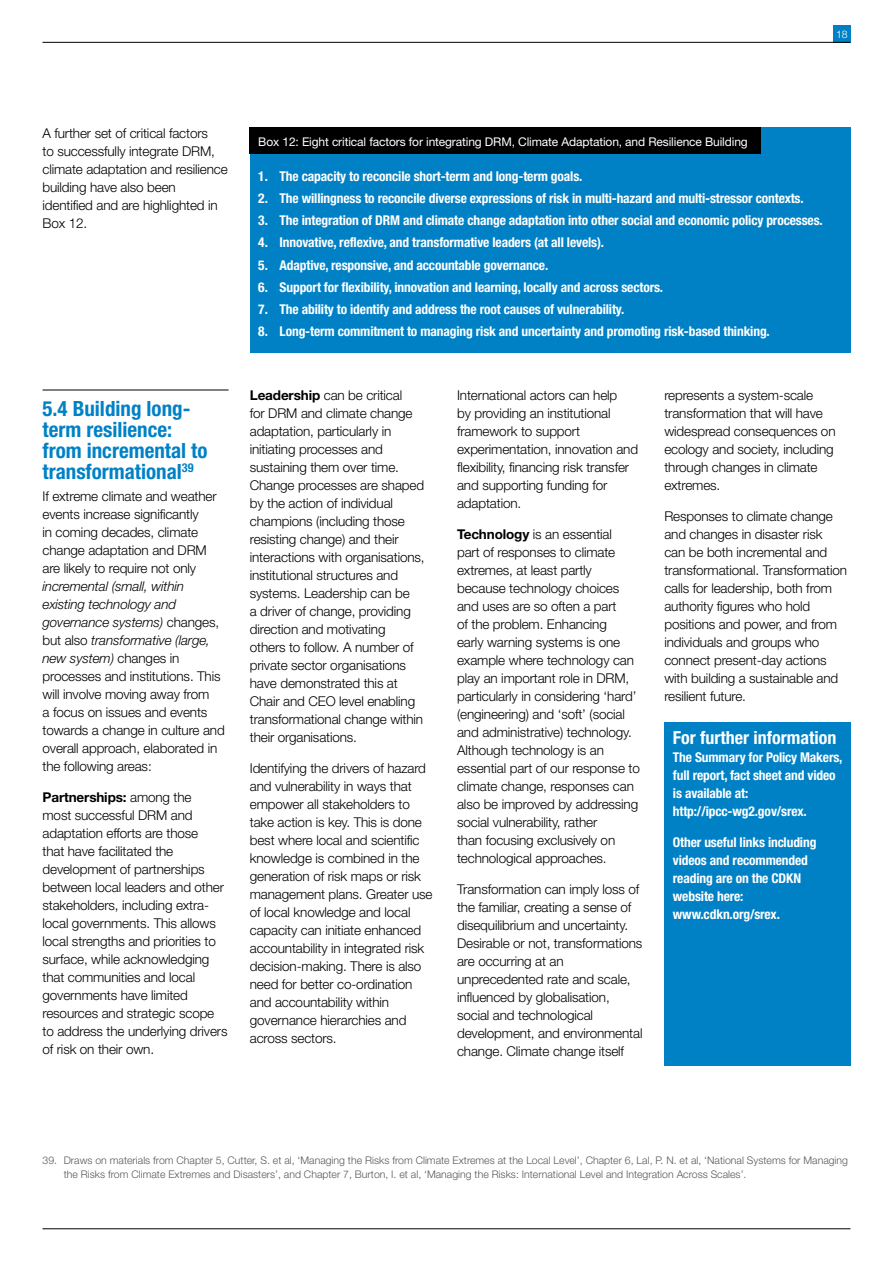
<style>
.page{position:relative;width:893px;height:1263px;background:#fff}
.page>*{position:absolute;margin:0;border:0;box-sizing:border-box;transform-origin:0 0}
.t1{font:700 condensed 21px/21px "Helvetica Neue";color:#0081c6}
.t2{font:700 condensed 18px "Helvetica Neue";color:#fff}
.t3{font:300 13.5px/18px "Helvetica Neue";letter-spacing:-.01em;color:#000}
.t4{font:700 condensed 13.5px/18px "Helvetica Neue";letter-spacing:-.01em;color:#fff}
.t5{font:12px "Helvetica Neue";letter-spacing:-.01em;color:#fff}
.t6{font:300 10.5px/13.5px "Helvetica Neue";color:#58595b}
.t7{font:300 10.5px "Helvetica Neue";color:#fff}
.s1{font-style:italic}
.s2{font-weight:700}
</style>
<div class="page">
<div style="left:833px;top:25px;width:17px;height:17px;background:#0081c6"></div>
<div style="left:250px;top:128px;width:600px;height:225px;background:#0081c6"></div>
<div style="left:250px;top:128px;width:511px;height:26px;background:#000"></div>
<hr style="left:43px;top:390px;width:186px;height:1px;background:#000">
<div style="left:664px;top:722px;width:186px;height:343px;background:#0081c6"></div>
<hr style="left:43px;top:42px;width:807px;height:1px;background:#000">
<hr style="left:43px;top:1228px;width:807px;height:1px;background:#000">
<p class="t7" style="left:836px;top:28px;width:13px">18</p>
<p class="t3" style="left:43px;top:124px;width:187px">A further set of critical factors<br>to successfully integrate DRM, climate adaptation and resilience building have also been identified and are highlighted in<br>Box 12.</p>
<p class="t5" style="left:258px;top:134px;width:491px">Box 12: Eight critical factors for integrating DRM, Climate Adaptation, and Resilience Building</p>
<p class="t4" style="left:258px;top:167px;width:326px">1. The capacity to reconcile short-term and long-term goals.</p>
<p class="t4" style="left:258px;top:189px;width:547px">2. The willingness to reconcile diverse expressions of risk in multi-hazard and multi-stressor contexts.</p>
<p class="t4" style="left:258px;top:211px;width:566px">3. The integration of DRM and climate change adaptation into other social and economic policy processes.</p>
<p class="t4" style="left:258px;top:233px;width:347px">4. Innovative, reflexive, and transformative leaders (at all levels).</p>
<p class="t4" style="left:258px;top:256px;width:291px">5. Adaptive, responsive, and accountable governance.</p>
<p class="t4" style="left:258px;top:278px;width:406px">6. Support for flexibility, innovation and learning, locally and across sectors.</p>
<p class="t4" style="left:258px;top:300px;width:367px">7. The ability to identify and address the root causes of vulnerability.</p>
<p class="t4" style="left:258px;top:322px;width:513px">8. Long-term commitment to managing risk and uncertainty and promoting risk-based thinking.</p>
<h1 class="t1" style="left:43px;top:397px;width:167px">5.4 Building long&shy;term resilience: from incremental to transformational<sup>39</sup></h1>
<p class="t3" style="left:43px;top:487px;width:176px">If extreme climate and weather events increase significantly<br>in coming decades, climate change adaptation and DRM are likely to require not only</p>
<p class="t3" style="left:43px;top:577px;width:184px"><span class="s1">incremental (small, within existing technology and governance systems)</span> changes, but also <span class="s1">transformative (large, new system)</span> changes in processes and institutions. This will involve moving away from<br>a focus on issues and events towards a change in culture and overall approach, elaborated in the following areas:</p>
<p class="t3" style="left:43px;top:788px;width:186px"><span class="s2">Partnerships:</span> among the<br>most successful DRM and adaptation efforts are those<br>that have facilitated the development of partnerships between local leaders and other stakeholders, including extra&shy;local governments. This allows local strengths and priorities to surface, while acknowledging that communities and local governments have limited resources and strategic scope to address the underlying drivers of risk on their own.</p>
<p class="t3" style="left:250px;top:386px;width:176px"><span class="s2">Leadership</span> can be critical<br>for DRM and climate change adaptation, particularly in initiating processes and sustaining them over time.<br>Change processes are shaped by the action of individual champions (including those resisting change) and their interactions with organisations, institutional structures and systems. Leadership can be<br>a driver of change, providing direction and motivating others to follow. A number of private sector organisations have demonstrated this at<br>Chair and CEO level enabling transformational change within their organisations.</p>
<p class="t3" style="left:250px;top:759px;width:184px">Identifying the drivers of hazard and vulnerability in ways that empower all stakeholders to take action is key. This is done best where local and scientific knowledge is combined in the generation of risk maps or risk management plans. Greater use of local knowledge and local capacity can initiate enhanced accountability in integrated risk decision-making. There is also need for better co-ordination and accountability within governance hierarchies and across sectors.</p>
<p class="t3" style="left:457px;top:386px;width:182px">International actors can help<br>by providing an institutional framework to support experimentation, innovation and flexibility, financing risk transfer and supporting funding for adaptation.</p>
<p class="t3" style="left:457px;top:525px;width:184px"><span class="s2">Technology</span> is an essential<br>part of responses to climate extremes, at least partly because technology choices and uses are so often a part<br>of the problem. Enhancing<br>early warning systems is one example where technology can play an important role in DRM, particularly in considering ‘hard’ (engineering) and ‘soft’ (social and administrative) technology.<br>Although technology is an essential part of our response to climate change, responses can also be improved by addressing social vulnerability, rather<br>than focusing exclusively on technological approaches.</p>
<p class="t3" style="left:457px;top:879px;width:187px">Transformation can imply loss of the familiar, creating a sense of disequilibrium and uncertainty.<br>Desirable or not, transformations are occurring at an unprecedented rate and scale, influenced by globalisation, social and technological development, and environmental change. Climate change itself</p>
<p class="t3" style="left:664px;top:386px;width:173px">represents a system-scale transformation that will have widespread consequences on ecology and society, including through changes in climate extremes.</p>
<p class="t3" style="left:664px;top:507px;width:184px">Responses to climate change and changes in disaster risk<br>can be both incremental and transformational. Transformation calls for leadership, both from authority figures who hold positions and power, and from individuals and groups who connect present-day actions with building a sustainable and resilient future.</p>
<h2 class="t2" style="left:673px;top:727px;width:165px">For further information</h2>
<p class="t4" style="left:673px;top:748px;width:171px">The Summary for Policy Makers, full report, fact sheet and video is available at: http://ipcc-wg2.gov/srex.</p>
<p class="t4" style="left:673px;top:833px;width:145px">Other useful links including videos and recommended reading are on the CDKN website here: www.cdkn.org/srex.</p>
<p class="t6" style="left:64px;top:1154px;width:786px;text-indent:-21px">39. Draws on materials from Chapter 5, Cutter, S. et al, ‘Managing the Risks from Climate Extremes at the Local Level’, Chapter 6, Lal, P. N. et al, ‘National Systems for Managing the Risks from Climate Extremes and Disasters’, and Chapter 7, Burton, I. et al, ‘Managing the Risks: International Level and Integration Across Scales’.</p>
</div>
